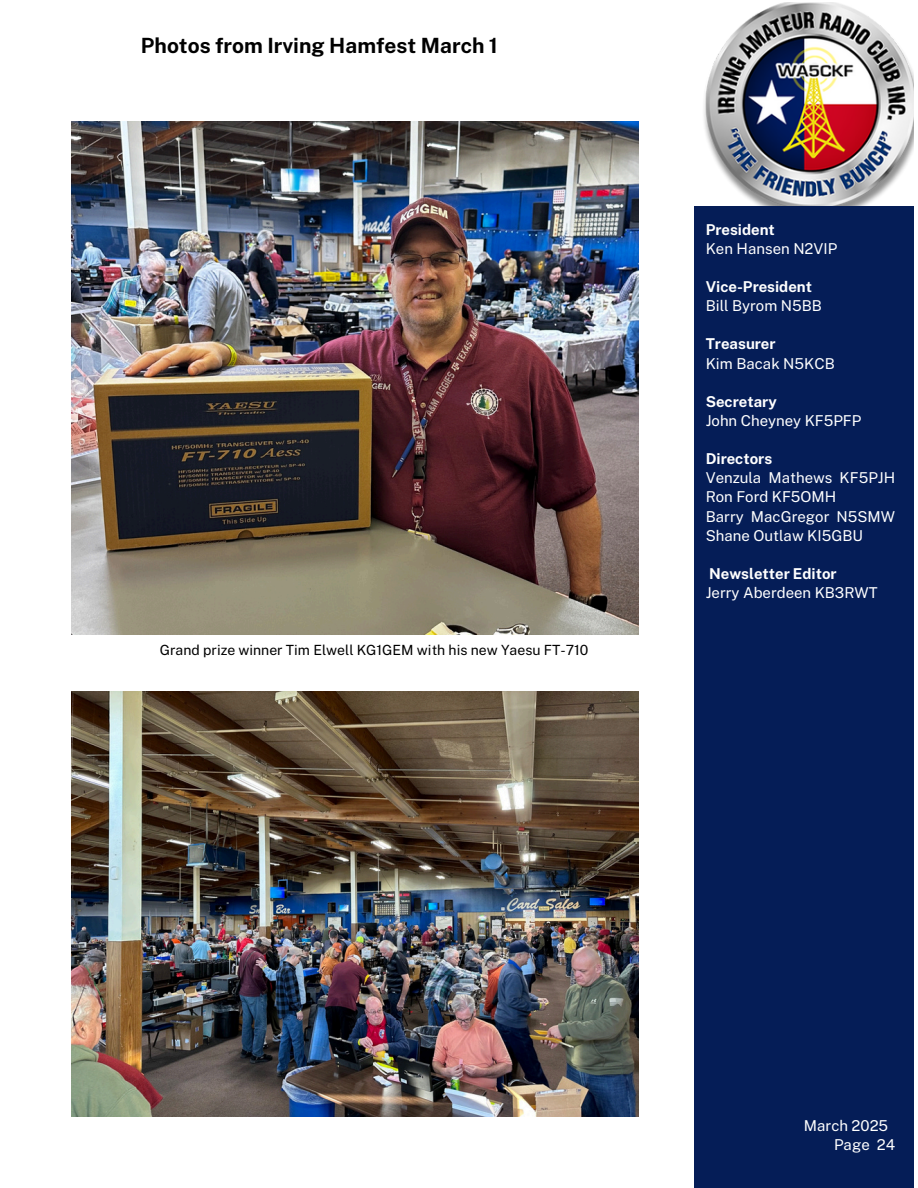
<style>
.page{position:relative;width:918px;height:1188px;background:#fff}
.page>*{position:absolute;margin:0;border:0;box-sizing:border-box;transform-origin:0 0}
.t1{font:700 21px "Public Sans";color:#000}
.t2{font:15px/19.2px "Public Sans";color:#fff}
.t3{font:700 15px "Public Sans";color:#fff}
.t4{font:14.1px "Public Sans";color:#000}
</style>
<div class="page">
<img style="left:704px;top:3px;width:210px;height:203px">
<div style="left:694px;top:206px;width:220px;height:981px;background:#051d57"></div>
<img style="left:71px;top:121px;width:567px;height:513px">
<img style="left:71px;top:692px;width:567px;height:425px">
<p class="t1" style="left:141px;top:33px;width:358px">Photos from Irving Hamfest March 1</p>
<p class="t4" style="left:160px;top:642px;width:430px">Grand prize winner Tim Elwell KG1GEM with his new Yaesu FT-710</p>
<p class="t3" style="left:706px;top:220px;width:71px">President</p>
<p class="t2" style="left:706px;top:239px;width:133px">Ken Hansen N2VIP</p>
<p class="t3" style="left:706px;top:278px;width:108px">Vice-President</p>
<p class="t2" style="left:706px;top:296px;width:118px">Bill Byrom N5BB</p>
<p class="t3" style="left:706px;top:335px;width:71px">Treasurer</p>
<p class="t2" style="left:706px;top:354px;width:131px">Kim Bacak N5KCB</p>
<p class="t3" style="left:706px;top:393px;width:73px">Secretary</p>
<p class="t2" style="left:706px;top:411px;width:157px">John Cheyney KF5PFP</p>
<p class="t3" style="left:706px;top:450px;width:68px">Directors</p>
<p class="t2" style="left:706px;top:468px;width:191px">Venzula Mathews KF5PJH<br>Ron Ford KF5OMH</p>
<p class="t2" style="left:706px;top:507px;width:191px">Barry MacGregor N5SMW<br>Shane Outlaw KI5GBU</p>
<p class="t3" style="left:709px;top:565px;width:129px">Newsletter Editor</p>
<p class="t2" style="left:706px;top:583px;width:173px">Jerry Aberdeen KB3RWT</p>
<h1 class="t2" style="left:804px;top:1116px;width:86px">March 2025</h1>
<p class="t2" style="left:834px;top:1135px;width:63px">Page 24</p>
</div>
